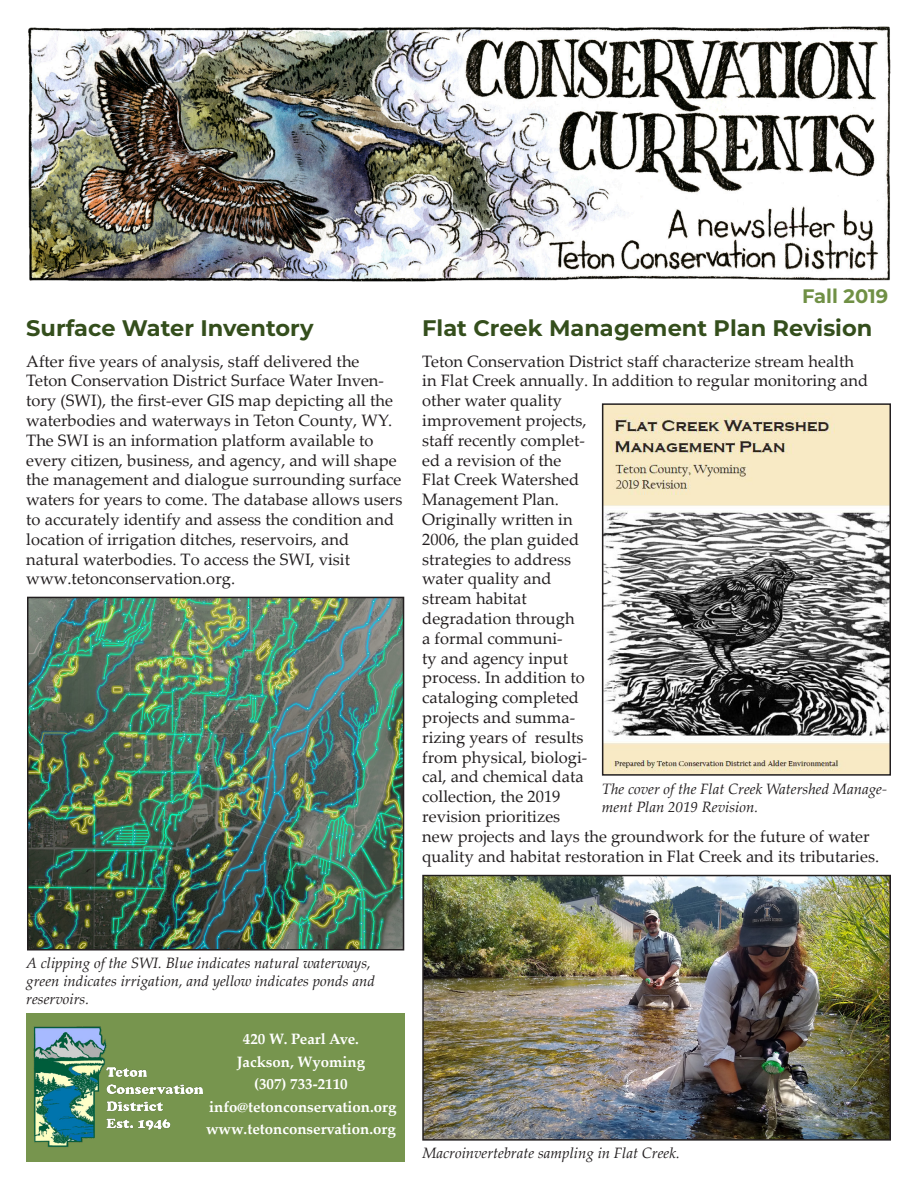
<style>
.page{position:relative;width:918px;height:1188px;background:#fff}
.page>*{position:absolute;margin:0;border:0;box-sizing:border-box;transform-origin:0 0}
.t1{font:700 22.5px "Montserrat";color:#344e1c}
.t2{font:700 19.5px "Montserrat";color:#709045}
.t3{font:16.5px/19.8px "Palatino Linotype";color:#231f20}
.t4{font:italic 15px/18px "Palatino Linotype";color:#231f20}
.t5{font:700 15px "Palatino Linotype";color:#fff}
</style>
<div class="page">
<img style="left:28px;top:26px;width:863px;height:256px">
<img style="left:605px;top:406px;width:283px;height:367px">
<div style="left:602px;top:403px;width:289px;height:373px;border:2px solid #231f20"></div>
<img style="left:425px;top:878px;width:463px;height:260px">
<div style="left:422px;top:875px;width:469px;height:266px;border:2px solid #231f20"></div>
<img style="left:30px;top:600px;width:371px;height:348px">
<div style="left:27px;top:597px;width:377px;height:354px;border:2px solid #231f20"></div>
<div style="left:26px;top:1013px;width:378px;height:148px;background:#77954e"></div>
<img style="left:33px;top:1026px;width:169px;height:121px">
<p class="t1" style="left:26px;top:312px;width:289px">Surface Water Inventory</p>
<p class="t3" style="left:26px;top:350px;width:378px">After five years of analysis, staff delivered the Teton Conservation District Surface Water Inven&shy;tory (SWI), the first-ever GIS map depicting all the waterbodies and waterways in Teton County, WY.<br>The SWI is an information platform available to every citizen, business, and agency, and will shape the management and dialogue surrounding surface waters for years to come. The database allows users to accurately identify and assess the condition and location of irrigation ditches, reservoirs, and</p>
<p class="t3" style="left:26px;top:548px;width:325px">natural waterbodies. To access the SWI, visit</p>
<p class="t3" style="left:26px;top:568px;width:210px">www.tetonconservation.org.</p>
<p class="t2" style="left:802px;top:282px;width:88px">Fall 2019</p>
<p class="t1" style="left:422px;top:312px;width:452px">Flat Creek Management Plan Revision</p>
<p class="t3" style="left:422px;top:350px;width:447px">Teton Conservation District staff characterize stream health in Flat Creek annually. In addition to regular monitoring and other water quality<br>improvement projects,<br>staff recently complet-<br>ed a revision of the<br>Flat Creek Watershed<br>Management Plan.<br>Originally written in<br>2006, the plan guided<br>strategies to address<br>water quality and<br>stream habitat</p>
<p class="t3" style="left:422px;top:608px;width:167px">degradation through<br>a formal communi-<br>ty and agency input process. In addition to cataloging completed projects and summa&shy;rizing years of results from physical, biologi&shy;cal, and chemical data collection, the 2019</p>
<p class="t3" style="left:422px;top:806px;width:458px">revision prioritizes<br>new projects and lays the groundwork for the future of water quality and habitat restoration in Flat Creek and its tributaries.</p>
<p class="t4" style="left:602px;top:779px;width:287px">The cover of the Flat Creek Watershed Manage&shy;ment Plan 2019 Revision.</p>
<p class="t4" style="left:26px;top:954px;width:350px">A clipping of the SWI. Blue indicates natural waterways, green indicates irrigation, and yellow indicates ponds and reservoirs.</p>
<p class="t5" style="left:243px;top:1028px;width:118px">420 W. Pearl Ave.</p>
<p class="t5" style="left:237px;top:1051px;width:130px">Jackson, Wyoming</p>
<p class="t5" style="left:254px;top:1073px;width:95px">(307) 733-2110</p>
<p class="t5" style="left:209px;top:1096px;width:189px">info@tetonconservation.org</p>
<p class="t5" style="left:206px;top:1118px;width:191px">www.tetonconservation.org</p>
<p class="t4" style="left:422px;top:1143px;width:259px">Macroinvertebrate sampling in Flat Creek.</p>
</div>
